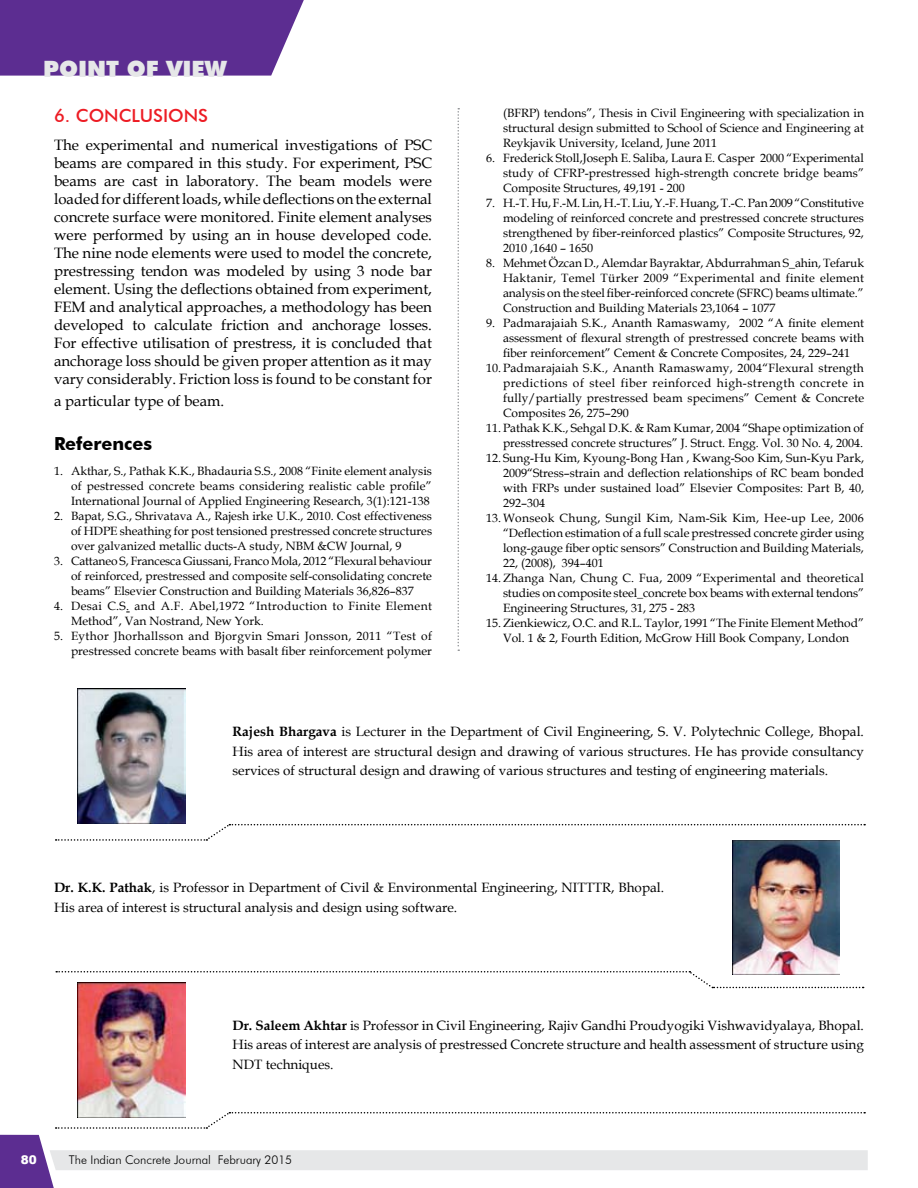
<style>
.page{position:relative;width:918px;height:1188px;background:#fff}
.page>*{position:absolute;margin:0;border:0;box-sizing:border-box;transform-origin:0 0}
.t1{font:900 22.5px "Futura BT";color:#e6e7e8}
.t2{font:500 18px "Futura BT";color:#ed1c24}
.t3{font:700 18px "Futura BT";color:#000}
.t4{font:15px/18px "Book Antiqua";color:#000;text-align:justify}
.t5{font:13.5px/19.5px "Book Antiqua";color:#000;text-align:justify}
.t6{font:12px/15px "Book Antiqua";color:#000}
.t7{font:12px "Book Antiqua";letter-spacing:.025em;color:#000}
.t8{font:12px "Book Antiqua";letter-spacing:.04em;color:#000}
.t9{font:300 12px "Futura BT";color:#000}
.t10{font:900 12px "Arial";color:#fff}
.s1{font-weight:700}
</style>
<div class="page">
<svg style="left:0;top:1135px;width:868px;height:53px"></svg>
<div style="left:0;top:0;width:304px;height:76px;background:#5c2d91"></div>
<svg style="left:458px;top:108px;width:1px;height:543px"></svg>
<svg style="left:56px;top:823px;width:809px;height:18px"></svg>
<svg style="left:56px;top:971px;width:808px;height:17px"></svg>
<svg style="left:56px;top:1112px;width:809px;height:17px"></svg>
<img style="left:77px;top:688px;width:108px;height:135px">
<img style="left:732px;top:840px;width:108px;height:135px">
<img style="left:77px;top:982px;width:108px;height:135px">
<h1 class="t1" style="left:43px;top:55px;width:185px">POINT OF VIEW</h1>
<h2 class="t2" style="left:54px;top:104px;width:37px">6. CONC</h2>
<h2 class="t2" style="left:132px;top:104px;width:78px">LUSIONS</h2>
<p class="t4" style="left:54px;top:136px;width:380px">The experimental and numerical investigations of PSC beams are compared in this study. For experiment, PSC beams are cast in laboratory. The beam models were loaded for different loads, while deflections on the external concrete surface were monitored. Finite element analyses were performed by using an in house developed code.<br>The nine node elements were used to model the concrete, prestressing tendon was modeled by using 3 node bar element. Using the deflections obtained from experiment, FEM and analytical approaches, a methodology has been developed to calculate friction and anchorage losses.<br>For effective utilisation of prestress, it is concluded that anchorage loss should be given proper attention as it may vary considerably. Friction loss is found to be constant for</p>
<p class="t4" style="left:54px;top:392px;width:172px">a particular type of beam.</p>
<h2 class="t3" style="left:54px;top:432px;width:100px">References</h2>
<p class="t6" style="left:71px;top:464px;width:363px">Akthar, S., Pathak K.K., Bhadauria S.S., 2008 “Finite element analysis of pestressed concrete beams considering realistic cable profile” International Journal of Applied Engineering Research, 3(1):121-138<br>Bapat, S.G., Shrivatava A., Rajesh irke U.K., 2010. Cost effectiveness of HDPE sheathing for post tensioned prestressed concrete structures over galvanized metallic ducts-A study, NBM &amp;CW Journal, 9<br>Cattaneo S, Francesca Giussani, Franco Mola, 2012 “Flexural behaviour of reinforced, prestressed and composite self-consolidating concrete beams” Elsevier Construction and Building Materials 36,826–837<br>Desai C.S. and A.F. Abel,1972 “Introduction to Finite Element Method”, Van Nostrand, New York.<br>Eythor Jhorhallsson and Bjorgvin Smari Jonsson, 2011 “Test of prestressed concrete beams with basalt fiber reinforcement polymer</p>
<p class="t6" style="left:54px;top:464px;width:10px">1.</p>
<p class="t6" style="left:54px;top:509px;width:10px">2.</p>
<p class="t6" style="left:54px;top:554px;width:10px">3.</p>
<p class="t6" style="left:54px;top:599px;width:10px">4.</p>
<p class="t6" style="left:54px;top:629px;width:10px">5.</p>
<p class="t6" style="left:503px;top:105px;width:362px">(BFRP) tendons”, Thesis in Civil Engineering with specialization in</p>
<p class="t6" style="left:503px;top:120px;width:362px">structural design submitted to School of Science and Engineering at</p>
<p class="t6" style="left:503px;top:135px;width:215px">Reykjavik University, Iceland, June 2011</p>
<p class="t6" style="left:503px;top:150px;width:363px">Frederick Stoll,Joseph E. Saliba, Laura E. Casper 2000 “Experimental</p>
<p class="t6" style="left:503px;top:165px;width:363px">study of CFRP-prestressed high-strength concrete bridge beams”</p>
<p class="t6" style="left:503px;top:180px;width:183px">Composite Structures, 49,191 - 200</p>
<p class="t6" style="left:503px;top:195px;width:363px">H.-T. Hu, F.-M. Lin, H.-T. Liu, Y.-F. Huang, T.-C. Pan 2009 “Constitutive</p>
<p class="t6" style="left:503px;top:210px;width:362px">modeling of reinforced concrete and prestressed concrete structures</p>
<p class="t6" style="left:503px;top:225px;width:362px">strengthened by fiber-reinforced plastics” Composite Structures, 92,</p>
<p class="t6" style="left:503px;top:240px;width:91px">2010 ,1640 – 1650</p>
<p class="t6" style="left:503px;top:255px;width:363px">Mehmet Özcan D., Alemdar Bayraktar, Abdurrahman S_ahin, Tefaruk</p>
<p class="t7" style="left:503px;top:269px;width:363px">Haktanir, Temel Türker 2009 “Experimental and finite element</p>
<p class="t6" style="left:503px;top:285px;width:362px">analysis on the steel fiber-reinforced concrete (SFRC) beams ultimate.”</p>
<p class="t6" style="left:503px;top:300px;width:274px">Construction and Building Materials 23,1064 – 1077</p>
<p class="t6" style="left:503px;top:315px;width:363px">Padmarajaiah S.K., Ananth Ramaswamy, 2002 “A finite element</p>
<p class="t6" style="left:503px;top:330px;width:362px">assessment of flexural strength of prestressed concrete beams with</p>
<p class="t6" style="left:503px;top:345px;width:349px">fiber reinforcement” Cement &amp; Concrete Composites, 24, 229–241</p>
<p class="t6" style="left:486px;top:360px;width:379px">10.Padmarajaiah S.K., Ananth Ramaswamy, 2004“Flexural strength</p>
<p class="t8" style="left:503px;top:374px;width:363px">predictions of steel fiber reinforced high-strength concrete in</p>
<p class="t6" style="left:503px;top:390px;width:363px">fully/partially prestressed beam specimens” Cement &amp; Concrete</p>
<p class="t6" style="left:503px;top:405px;width:127px">Composites 26, 275–290</p>
<p class="t6" style="left:486px;top:420px;width:379px;text-align:right">11. Pathak K.K., Sehgal D.K. &amp; Ram Kumar, 2004 “Shape optimization of presstressed concrete structures” J. Struct. Engg. Vol. 30 No. 4, 2004.</p>
<p class="t6" style="left:486px;top:450px;width:380px">12. Sung-Hu Kim, Kyoung-Bong Han , Kwang-Soo Kim, Sun-Kyu Park,</p>
<p class="t6" style="left:503px;top:465px;width:363px">2009“Stress–strain and deflection relationships of RC beam bonded</p>
<p class="t6" style="left:503px;top:480px;width:363px">with FRPs under sustained load” Elsevier Composites: Part B, 40,</p>
<p class="t6" style="left:503px;top:495px;width:43px">292–304</p>
<p class="t7" style="left:486px;top:509px;width:379px">13.Wonseok Chung, Sungil Kim, Nam-Sik Kim, Hee-up Lee, 2006</p>
<p class="t6" style="left:503px;top:525px;width:363px">“Deflection estimation of a full scale prestressed concrete girder using</p>
<p class="t6" style="left:503px;top:540px;width:362px">long-gauge fiber optic sensors” Construction and Building Materials,</p>
<p class="t6" style="left:503px;top:555px;width:102px">22, (2008), 394–401</p>
<p class="t6" style="left:486px;top:570px;width:379px">14.Zhanga Nan, Chung C. Fua, 2009 “Experimental and theoretical</p>
<p class="t6" style="left:503px;top:585px;width:363px">studies on composite steel_concrete box beams with external tendons”</p>
<p class="t6" style="left:503px;top:600px;width:194px">Engineering Structures, 31, 275 - 283</p>
<p class="t6" style="left:486px;top:615px;width:380px;text-align:center">15. Zienkiewicz, O.C. and R.L. Taylor, 1991 “The Finite Element Method”<br>Vol. 1 &amp; 2, Fourth Edition, McGrow Hill Book Company, London</p>
<p class="t6" style="left:486px;top:150px;width:10px">6.</p>
<p class="t6" style="left:486px;top:195px;width:10px">7.</p>
<p class="t6" style="left:486px;top:255px;width:10px">8.</p>
<p class="t6" style="left:486px;top:315px;width:10px">9.</p>
<p class="t5" style="left:232px;top:722px;width:633px"><span class="s1">Rajesh Bhargava</span> is Lecturer in the Department of Civil Engineering, S. V. Polytechnic College, Bhopal.<br>His area of interest are structural design and drawing of various structures. He has provide consultancy services of structural design and drawing of various structures and testing of engineering materials.</p>
<p class="t5" style="left:54px;top:878px;width:612px"><span class="s1">Dr. K.K. Pathak</span>, is Professor in Department of Civil &amp; Environmental Engineering, NITTTR, Bhopal.<br>His area of interest is structural analysis and design using software.</p>
<p class="t5" style="left:232px;top:1015px;width:633px"><span class="s1">Dr. Saleem Akhtar</span> is Professor in Civil Engineering, Rajiv Gandhi Proudyogiki Vishwavidyalaya, Bhopal.<br>His areas of interest are analysis of prestressed Concrete structure and health assessment of structure using NDT techniques.</p>
<p class="t10" style="left:21px;top:1151px;width:18px">80</p>
<p class="t9" style="left:69px;top:1152px;width:225px">The Indian Concrete Journal February 2015</p>
</div>
